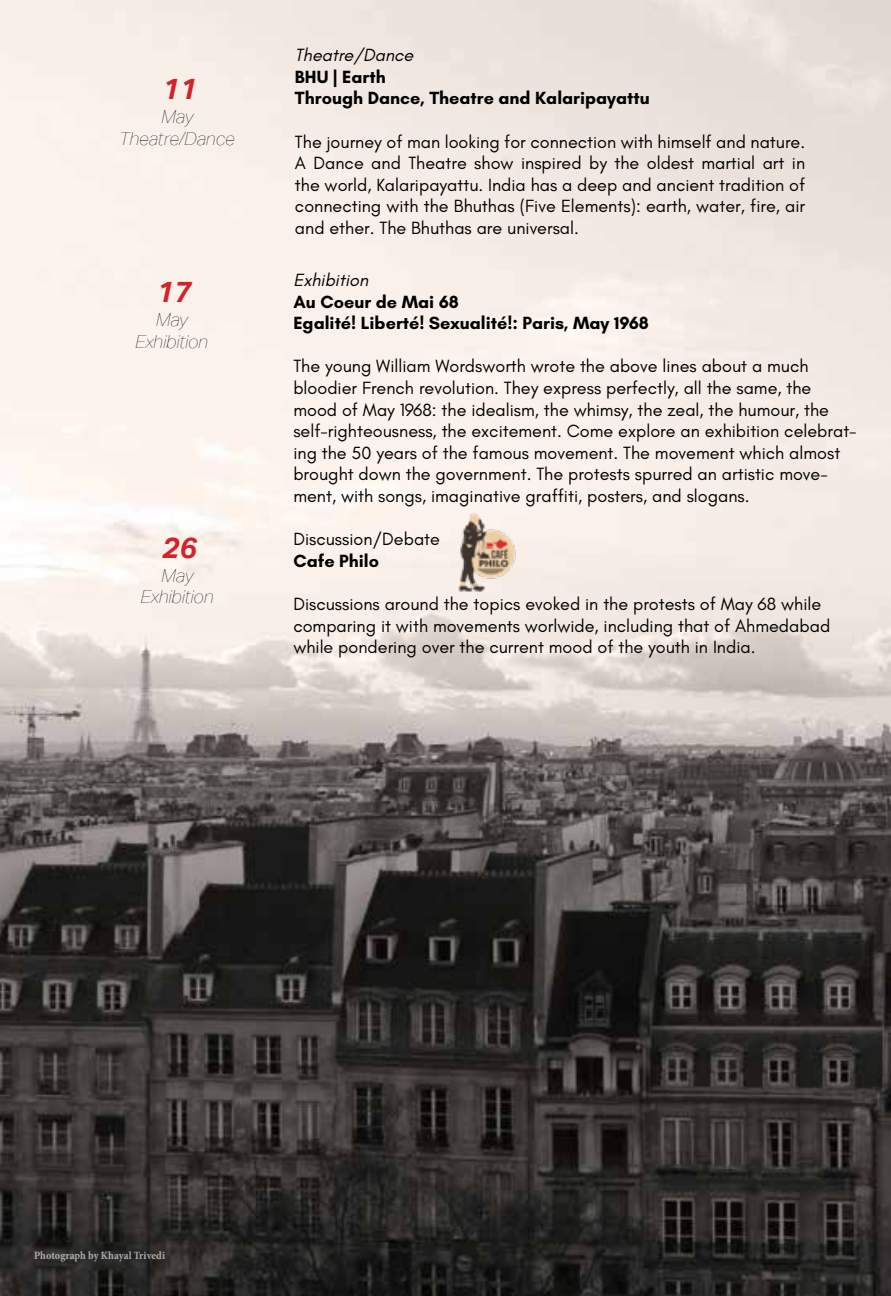
<style>
.page{position:relative;width:891px;height:1296px;background:#fff}
.page>*{position:absolute;margin:0;border:0;box-sizing:border-box;transform-origin:0 0}
.t1{font:italic 700 29.25px "Aktiv Grotesk";color:#d2232a}
.t2{font:18px/21.6px "Glacial Indifference";color:#000}
.t3{font:700 18px/21.6px "Glacial Indifference";color:#000}
.t4{font:italic 100 18px/21.6px "Aktiv Grotesk";color:#000;text-align:center}
.t5{font:italic 18px "Glacial Indifference";color:#000}
.t6{font:700 condensed 11.25px "Minion Pro";color:#fff}
</style>
<div class="page">
<img style="left:0;top:0;width:891px;height:1296px">
<img style="left:371px;top:496px;width:156px;height:115px">
<h1 class="t1" style="left:162px;top:71px;width:36px">11</h1>
<p class="t4" style="left:119px;top:106px;width:117px">May<br>Theatre/Dance</p>
<h1 class="t1" style="left:156px;top:274px;width:36px">17</h1>
<p class="t4" style="left:135px;top:309px;width:74px">May<br>Exhibition</p>
<h1 class="t1" style="left:162px;top:529px;width:36px">26</h1>
<p class="t4" style="left:141px;top:565px;width:74px">May<br>Exhibition</p>
<p class="t5" style="left:295px;top:45px;width:120px">Theatre/Dance</p>
<p class="t3" style="left:295px;top:66px;width:356px">BHU | Earth<br>Through Dance, Theatre and Kalaripayattu</p>
<p class="t2" style="left:295px;top:131px;width:512px;text-align:justify">The journey of man looking for connection with himself and nature.<br>A Dance and Theatre show inspired by the oldest martial art in the world, Kalaripayattu. India has a deep and ancient tradition of connecting with the Bhuthas (Five Elements): earth, water, fire, air and ether. The Bhuthas are universal.</p>
<p class="t5" style="left:293px;top:270px;width:76px">Exhibition</p>
<p class="t3" style="left:293px;top:291px;width:357px">Au Coeur de Mai 68<br>Egalité! Liberté! Sexualité!: Paris, May 1968</p>
<p class="t2" style="left:293px;top:356px;width:565px">The young William Wordsworth wrote the above lines about a much bloodier French revolution. They express perfectly, all the same, the mood of May 1968: the idealism, the whimsy, the zeal, the humour, the self-righteousness, the excitement. Come explore an exhibition celebrat&shy;ing the 50 years of the famous movement. The movement which almost brought down the government. The protests spurred an artistic move&shy;ment, with songs, imaginative graffiti, posters, and slogans.</p>
<p class="t2" style="left:293px;top:529px;width:148px">Discussion/Debate</p>
<p class="t3" style="left:293px;top:550px;width:87px">Cafe Philo</p>
<p class="t2" style="left:293px;top:593px;width:538px">Discussions around the topics evoked in the protests of May 68 while comparing it with movements worlwide, including that of Ahmedabad while pondering over the current mood of the youth in India.</p>
<p class="t6" style="left:34px;top:1248px;width:133px">Photograph by Khayal Trivedi</p>
</div>
